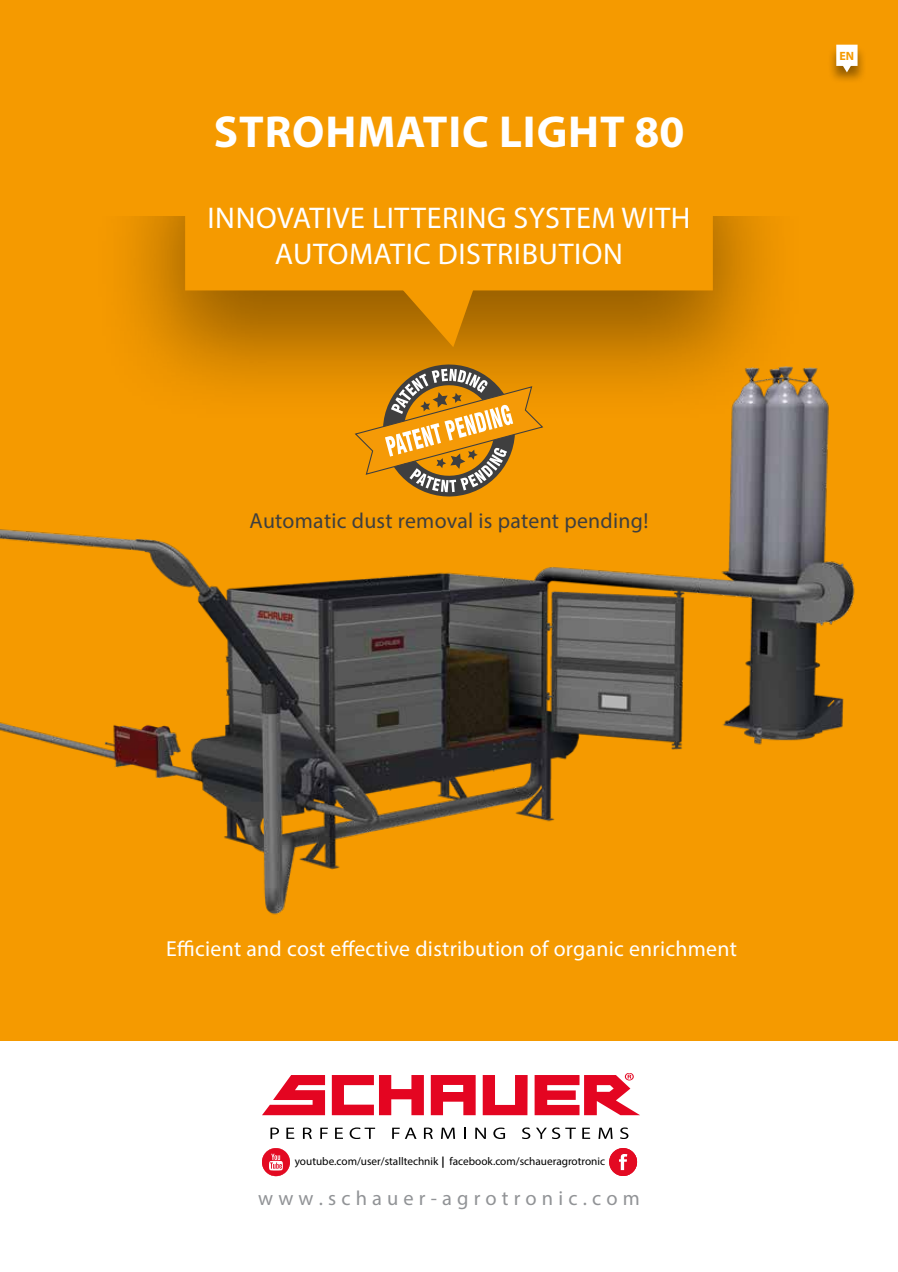
<style>
.page{position:relative;width:898px;height:1272px;background:#fff}
.page>*{position:absolute;margin:0;border:0;box-sizing:border-box;transform-origin:0 0}
.t1{font:700 45px "Myriad Pro";letter-spacing:.02em;color:#fff}
.t2{font:30px/36px "Myriad Pro";letter-spacing:.02em;color:#fff;text-align:center}
.t3{font:21.75px "Myriad Pro";letter-spacing:.015em;color:#fff}
.t4{font:21.75px "Myriad Pro";letter-spacing:.015em;color:#3e3f3f}
.t5{font:20.4px "Myriad Pro";color:#919396}
.t6{font:700 12px "Myriad Pro";color:#f59a00}
.t7{font:11.25px "Myriad Pro";color:#000}
.s1{font-weight:700}
</style>
<div class="page">
<div style="left:0;top:0;width:897px;height:1040px;background:#f59a00"></div>
<div style="left:91px;top:95px;width:716px;height:332px;background:#000;opacity:.4"></div>
<svg style="left:185px;top:216px;width:527px;height:74px"></svg>
<svg style="left:390px;top:275px;width:88px;height:72px"></svg>
<div style="left:0;top:0;width:897px;height:216px;background:#f59a00"></div>
<div style="left:826px;top:44px;width:40px;height:40px;background:#000;opacity:.4"></div>
<svg style="left:836px;top:45px;width:21px;height:27px"></svg>
<svg style="left:270px;top:1127px;width:9px;height:11px"></svg>
<svg style="left:286px;top:1127px;width:8px;height:11px"></svg>
<svg style="left:303px;top:1127px;width:9px;height:11px"></svg>
<svg style="left:320px;top:1127px;width:8px;height:11px"></svg>
<svg style="left:335px;top:1127px;width:8px;height:11px"></svg>
<svg style="left:349px;top:1127px;width:26px;height:11px"></svg>
<svg style="left:392px;top:1127px;width:24px;height:11px"></svg>
<svg style="left:424px;top:1127px;width:9px;height:11px"></svg>
<svg style="left:441px;top:1127px;width:14px;height:11px"></svg>
<svg style="left:475px;top:1127px;width:10px;height:11px"></svg>
<svg style="left:493px;top:1127px;width:12px;height:11px"></svg>
<svg style="left:522px;top:1127px;width:8px;height:11px"></svg>
<svg style="left:536px;top:1127px;width:39px;height:11px"></svg>
<svg style="left:582px;top:1127px;width:8px;height:11px"></svg>
<svg style="left:598px;top:1127px;width:14px;height:11px"></svg>
<svg style="left:620px;top:1127px;width:8px;height:11px"></svg>
<svg style="left:262px;top:1075px;width:63px;height:40px"></svg>
<svg style="left:332px;top:1075px;width:92px;height:40px"></svg>
<svg style="left:482px;top:1075px;width:45px;height:40px"></svg>
<svg style="left:430px;top:1075px;width:45px;height:40px"></svg>
<svg style="left:534px;top:1073px;width:106px;height:42px"></svg>
<svg style="left:262px;top:1148px;width:28px;height:27px"></svg>
<svg style="left:609px;top:1148px;width:27px;height:28px"></svg>
<img style="left:0;top:354px;width:855px;height:561px">
<svg style="left:354px;top:364px;width:189px;height:132px"></svg>
<h1 class="t1" style="left:214px;top:103px;width:472px">STROHMATIC LIGHT 80</h1>
<h2 class="t2" style="left:207px;top:199px;width:484px">INNOVATIVE LITTERING SYSTEM WITH<br>AUTOMATIC DISTRIBUTION</h2>
<h3 class="t4" style="left:249px;top:507px;width:400px">Automatic dust removal is patent pending!</h3>
<p class="t6" style="left:839px;top:48px;width:16px">EN</p>
<h3 class="t3" style="left:166px;top:935px;width:572px">Efficient and cost effective distribution of organic enrichment</h3>
<p class="t7" style="left:295px;top:1153px;width:312px">youtube.com/user/stalltechnik <span class="s1">|</span> facebook.com/schaueragrotronic</p>
<h3 class="t5" style="left:258px;top:1185px;width:383px">w w w . s c h a u e r - a g r o t r o n i c . c o m</h3>
</div>
